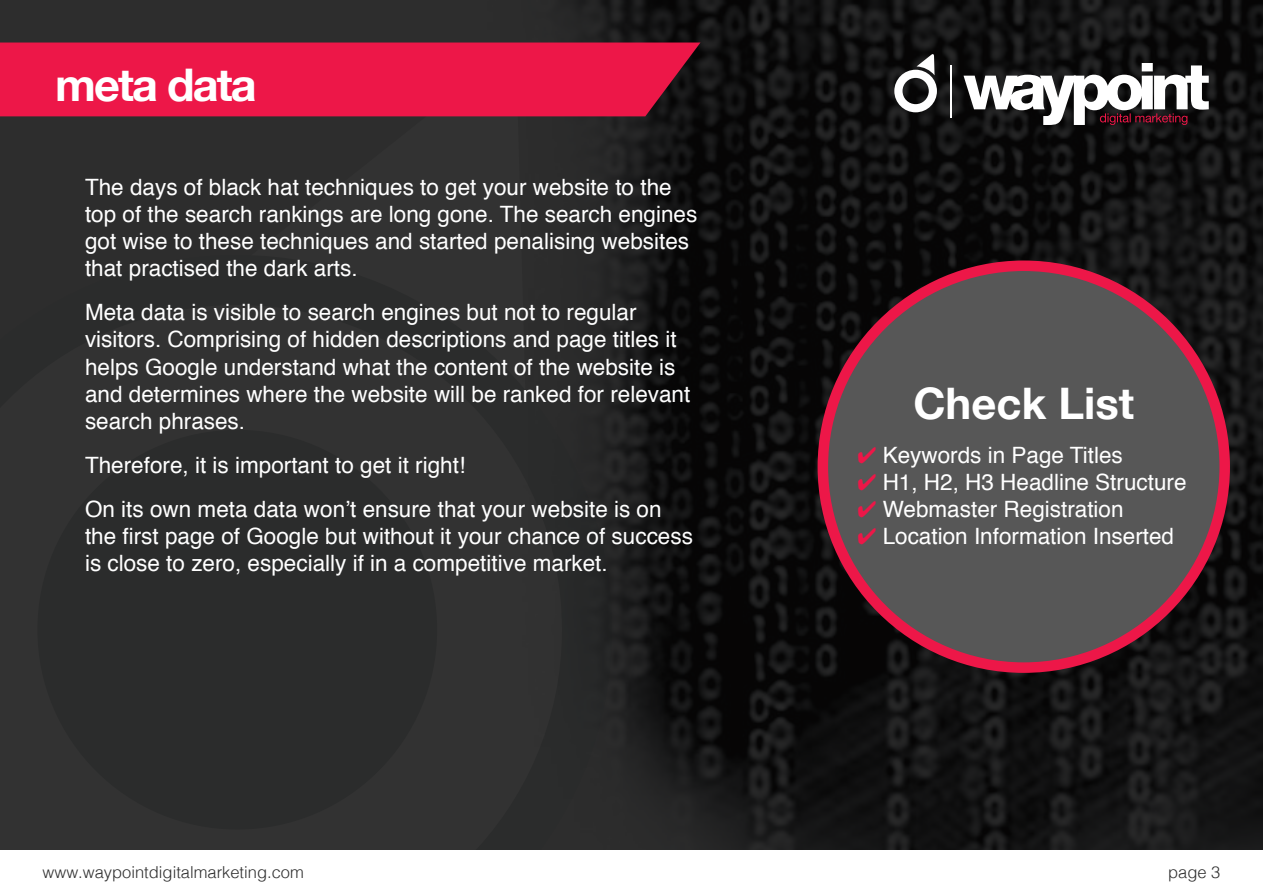
<style>
.page{position:relative;width:1263px;height:893px;background:#2d2d2d}
.page>*{position:absolute;margin:0;border:0;box-sizing:border-box;transform-origin:0 0}
.t1{font:700 45px "Helvetica Neue";letter-spacing:-.04em;color:#fff}
.t2{font:700 43.5px "Helvetica Neue";color:#fff}
.t3{font:22.5px/27px "Helvetica";color:#fff}
.t4{font:300 16.5px "Helvetica";color:#2d2d2d}
.s1{color:#ed1748}
</style>
<div class="page">
<img style="left:408px;top:0;width:855px;height:850px">
<div style="left:0;top:43px;width:700px;height:73px;background:#ed1748"></div>
<hr style="left:951px;top:65px;width:1px;height:52px;background:#fff">
<svg style="left:894px;top:53px;width:43px;height:59px;background:#737373"></svg>
<svg style="left:963px;top:63px;width:246px;height:62px;background:#7b7879"></svg>
<div style="left:0;top:850px;width:1263px;height:43px;background:#fff"></div>
<div style="left:823px;top:266px;width:402px;height:402px;background:#575757;border-radius:50%"></div>
<div style="left:818px;top:260px;width:412px;height:413px;border:10px solid #ed1748;border-radius:50%"></div>
<p class="t1" style="left:55px;top:49px;width:203px">meta data</p>
<p class="t3" style="left:85px;top:175px;width:614px">The days of black hat techniques to get your website to the top of the search rankings are long gone. The search engines got wise to these techniques and started penalising websites that practised the dark arts.</p>
<p class="t3" style="left:85px;top:300px;width:607px">Meta data is visible to search engines but not to regular visitors. Comprising of hidden descriptions and page titles it helps Google understand what the content of the website is and determines where the website will be ranked for relevant search phrases.</p>
<p class="t3" style="left:85px;top:452px;width:382px">Therefore, it is important to get it right!</p>
<p class="t3" style="left:85px;top:496px;width:609px">On its own meta data won’t ensure that your website is on the first page of Google but without it your chance of success is close to zero, especially if in a competitive market.</p>
<p class="t2" style="left:913px;top:369px;width:222px">Check List</p>
<p class="t3" style="left:857px;top:442px;width:267px"><span class="s1">✔</span> Keywords in Page Titles</p>
<p class="t3" style="left:857px;top:469px;width:331px"><span class="s1">✔</span> H1, H2, H3 Headline Structure</p>
<p class="t3" style="left:857px;top:496px;width:268px"><span class="s1">✔</span> Webmaster Registration</p>
<p class="t3" style="left:857px;top:523px;width:318px"><span class="s1">✔</span> Location Information Inserted</p>
<p class="t4" style="left:43px;top:858px;width:263px">www.waypointdigitalmarketing.com</p>
<p class="t4" style="left:1168px;top:858px;width:54px">page 3</p>
</div>
